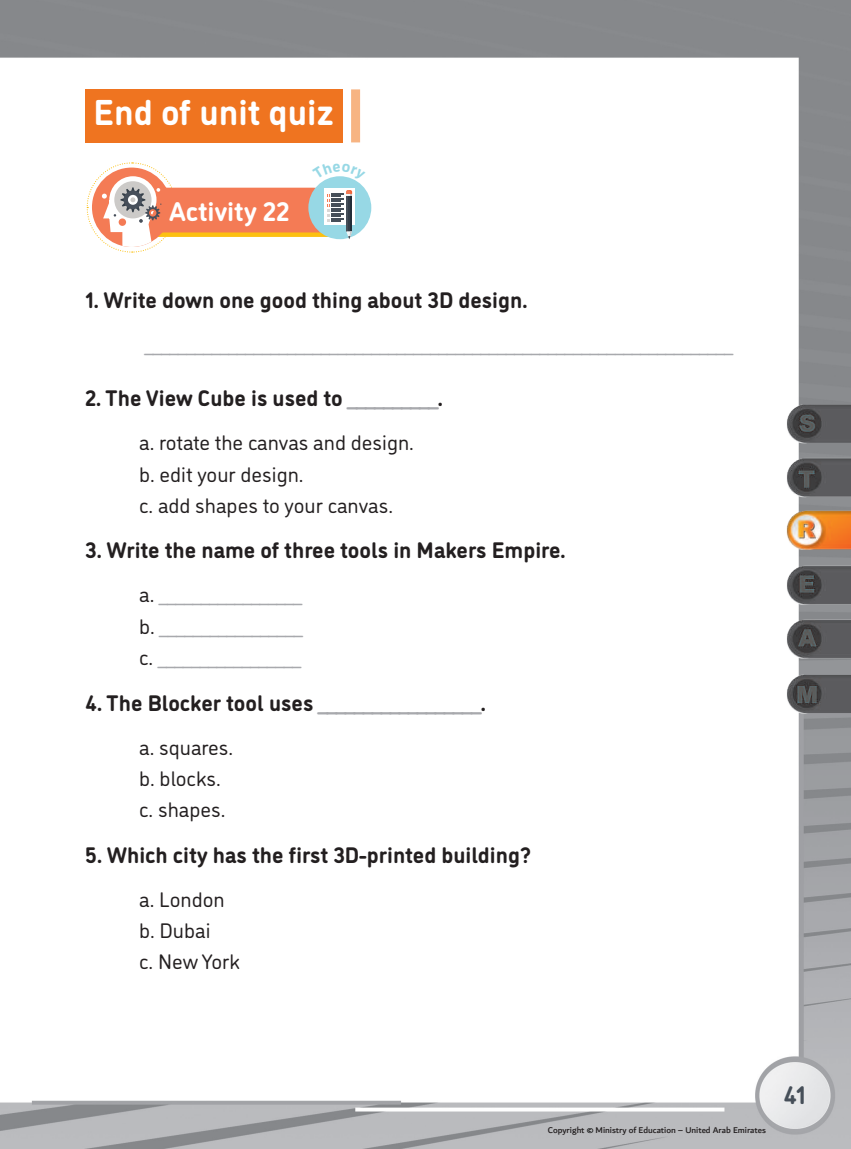
<style>
.page{position:relative;width:851px;height:1149px;background:#fff}
.page>*{position:absolute;margin:0;border:0;box-sizing:border-box;transform-origin:0 0}
.t1{font:700 36px "DI Nosaur";color:#fff}
.t2{font:700 27px "DI Nosaur";color:#fff}
.t3{font:700 25.5px "DI Nosaur";color:#464f59}
.t4{font:700 22.5px "DI Nosaur";color:#231f20}
.t5{font:21px/31.2px "DI Nosaur";color:#a8a9ad;text-align:justify}
.t6{font:21px/31.2px "DI Nosaur";color:#231f20}
.t7{font:500 9px "Dubai";color:#231f20}
.s1{color:#a8a9ad}
.s2{color:#231f20}
.s3{font-size:7.65px;color:#000}
</style>
<div class="page">
<img style="left:0;top:0;width:850px;height:1148px">
<img style="left:765px;top:404px;width:85px;height:313px">
<div style="left:85px;top:89px;width:258px;height:53px;background:#ef7420"></div>
<div style="left:351px;top:89px;width:9px;height:53px;background:#f7b482"></div>
<div style="left:308px;top:176px;width:63px;height:63px;background:#97d8e5;border-radius:50%"></div>
<svg style="left:86px;top:162px;width:280px;height:91px"></svg>
<h1 class="t1" style="left:94px;top:100px;width:242px">End of unit quiz</h1>
<p class="t2" style="left:169px;top:202px;width:122px">Activity 22</p>
<p class="t4" style="left:85px;top:292px;width:444px">1. Write down one good thing about 3D design.</p>
<p class="t5" style="left:145px;top:331px;width:590px">______________________________________________________________________</p>
<p class="t4" style="left:85px;top:390px;width:359px">2. The View Cube is used to <span class="s1">__________</span>.</p>
<p class="t6" style="left:139px;top:429px;width:276px">a. rotate the canvas and design. b. edit your design.<br>c. add shapes to your canvas.</p>
<p class="t4" style="left:85px;top:542px;width:482px">3. Write the name of three tools in Makers Empire.</p>
<p class="t5" style="left:139px;top:581px;width:165px"><span class="s2">a.</span> _________________ <span class="s2">b.</span> _________________ <span class="s2">c.</span> _________________</p>
<p class="t4" style="left:85px;top:694px;width:402px">4. The Blocker tool uses <span class="s1">__________________</span>.</p>
<p class="t6" style="left:139px;top:733px;width:96px">a. squares. b. blocks. c. shapes.</p>
<p class="t4" style="left:85px;top:846px;width:448px">5. Which city has the first 3D-printed building?</p>
<p class="t6" style="left:139px;top:885px;width:102px">a. London b. Dubai<br>c. New York</p>
<p class="t7" style="left:548px;top:1126px;width:219px">Copyright <span class="s3">©</span> Ministry of Education – United Arab Emirates</p>
<p class="t3" style="left:783px;top:1085px;width:24px">41</p>
</div>
